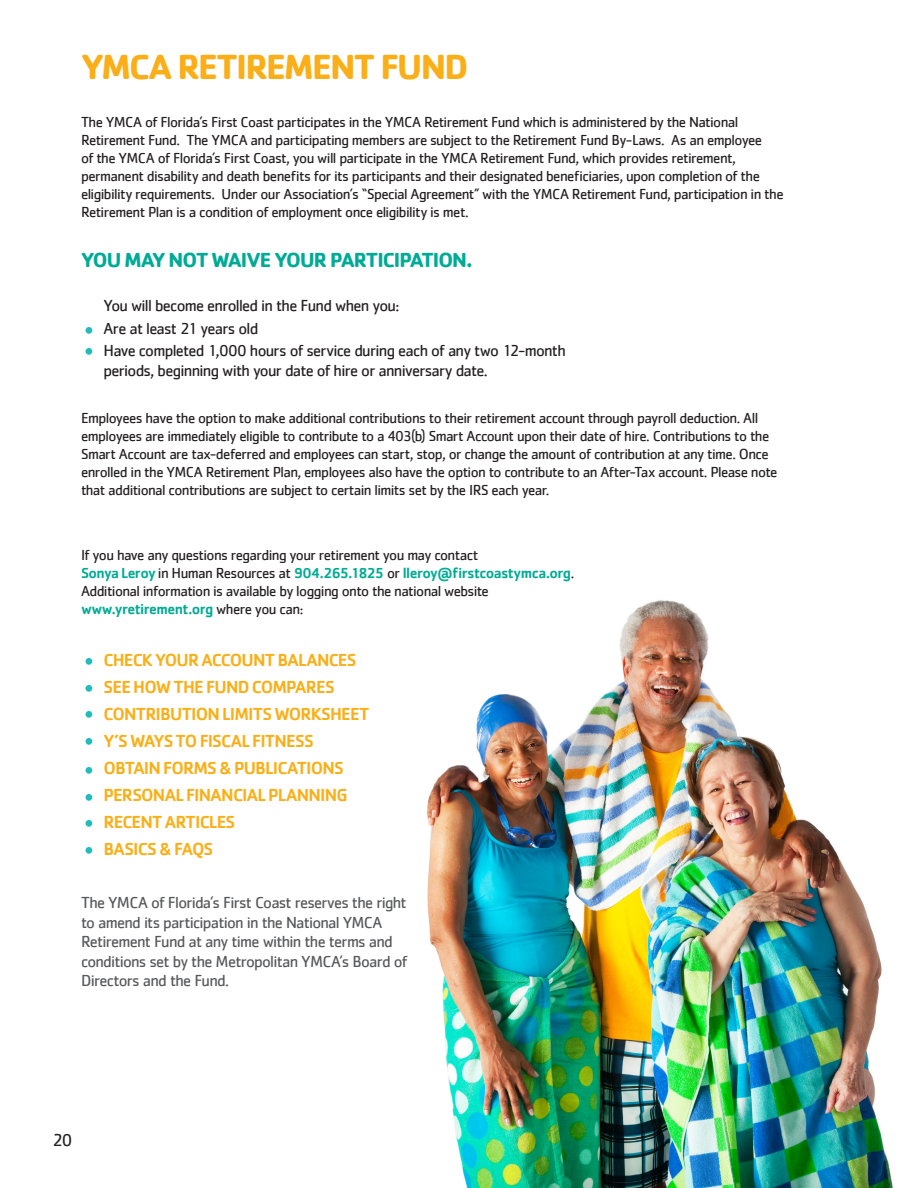
<style>
.page{position:relative;width:918px;height:1188px;background:#fff}
.page>*{position:absolute;margin:0;border:0;box-sizing:border-box;transform-origin:0 0}
.t1{font:700 36px "Cachet";letter-spacing:-.05em;color:#faaf18}
.no_hyphy{font:700 21px "Cachet";letter-spacing:-.045em;color:#00ab95}
.no_hyphy-2{font:500 18px "Cachet";letter-spacing:-.045em;color:#faaf18}
.no_hyphy-3{font:18px "Cachet";color:#231f20}
.t2{font:16.5px/19.5px "Cachet";letter-spacing:-.045em;color:#57585a}
.t3{font:16.5px/19.5px "Cachet";letter-spacing:-.045em;color:#231f20}
.no_hyphy-4{font:15px/18px "Cachet";letter-spacing:-.04em;color:#231f20}
.no_hyphy-5{font:500 15px "Cachet";letter-spacing:-.04em;color:#00ab95}
.s1{font-weight:400;color:#231f20}
</style>
<div class="page">
<img style="left:426px;top:600px;width:467px;height:588px">
<div style="left:86px;top:327px;width:6px;height:7px;background:#21bdbd;border-radius:50%"></div>
<div style="left:86px;top:348px;width:6px;height:7px;background:#21bdbd;border-radius:50%"></div>
<div style="left:86px;top:658px;width:6px;height:7px;background:#21bdbd;border-radius:50%"></div>
<div style="left:86px;top:767px;width:6px;height:7px;background:#21bdbd;border-radius:50%"></div>
<div style="left:86px;top:711px;width:6px;height:7px;background:#21bdbd;border-radius:50%"></div>
<div style="left:86px;top:820px;width:6px;height:7px;background:#21bdbd;border-radius:50%"></div>
<div style="left:86px;top:685px;width:6px;height:7px;background:#21bdbd;border-radius:50%"></div>
<div style="left:86px;top:794px;width:6px;height:7px;background:#21bdbd;border-radius:50%"></div>
<div style="left:86px;top:738px;width:6px;height:7px;background:#21bdbd;border-radius:50%"></div>
<div style="left:86px;top:847px;width:6px;height:7px;background:#21bdbd;border-radius:50%"></div>
<p class="t1" style="left:81px;top:44px;width:389px">YMCA RETIREMENT FUND</p>
<p class="no_hyphy-4" style="left:81px;top:113px;width:704px">The YMCA of Florida’s First Coast participates in the YMCA Retirement Fund which is administered by the National Retirement Fund. The YMCA and participating members are subject to the Retirement Fund By-Laws. As an employee<br>of the YMCA of Florida’s First Coast, you will participate in the YMCA Retirement Fund, which provides retirement, permanent disability and death benefits for its participants and their designated beneficiaries, upon completion of the eligibility requirements. Under our Association’s “Special Agreement” with the YMCA Retirement Fund, participation in the Retirement Plan is a condition of employment once eligibility is met.</p>
<p class="no_hyphy" style="left:81px;top:246px;width:393px">YOU MAY NOT WAIVE YOUR PARTICIPATION.</p>
<p class="t3" style="left:104px;top:296px;width:297px">You will become enrolled in the Fund when you:</p>
<p class="t3" style="left:104px;top:318px;width:156px">Are at least 21 years old</p>
<p class="t3" style="left:104px;top:341px;width:464px">Have completed 1,000 hours of service during each of any two 12-month periods, beginning with your date of hire or anniversary date.</p>
<p class="no_hyphy-4" style="left:81px;top:409px;width:698px">Employees have the option to make additional contributions to their retirement account through payroll deduction. All employees are immediately eligible to contribute to a 403(b) Smart Account upon their date of hire. Contributions to the Smart Account are tax-deferred and employees can start, stop, or change the amount of contribution at any time. Once enrolled in the YMCA Retirement Plan, employees also have the option to contribute to an After-Tax account. Please note that additional contributions are subject to certain limits set by the IRS each year.</p>
<p class="no_hyphy-4" style="left:81px;top:546px;width:399px">If you have any questions regarding your retirement you may contact</p>
<p class="no_hyphy-5" style="left:81px;top:564px;width:495px">Sonya Leroy <span class="s1">in Human Resources at</span> 904.265.1825 <span class="s1">or</span> lleroy@firstcoastymca.org<span class="s1">.</span></p>
<p class="no_hyphy-4" style="left:81px;top:582px;width:409px">Additional information is available by logging onto the national website</p>
<p class="no_hyphy-5" style="left:81px;top:600px;width:224px">www.yretirement.org <span class="s1">where you can:</span></p>
<p class="no_hyphy-2" style="left:104px;top:649px;width:255px">CHECK YOUR ACCOUNT BALANCES</p>
<p class="no_hyphy-2" style="left:104px;top:676px;width:233px">SEE HOW THE FUND COMPARES</p>
<p class="no_hyphy-2" style="left:104px;top:703px;width:268px">CONTRIBUTION LIMITS WORKSHEET</p>
<p class="no_hyphy-2" style="left:104px;top:730px;width:212px">Y’S WAYS TO FISCAL FITNESS</p>
<p class="no_hyphy-2" style="left:104px;top:757px;width:242px">OBTAIN FORMS &amp; PUBLICATIONS</p>
<p class="no_hyphy-2" style="left:104px;top:784px;width:246px">PERSONAL FINANCIAL PLANNING</p>
<p class="no_hyphy-2" style="left:104px;top:811px;width:133px">RECENT ARTICLES</p>
<p class="no_hyphy-2" style="left:104px;top:838px;width:111px">BASICS &amp; FAQS</p>
<p class="t2" style="left:81px;top:893px;width:328px">The YMCA of Florida’s First Coast reserves the right to amend its participation in the National YMCA Retirement Fund at any time within the terms and conditions set by the Metropolitan YMCA’s Board of Directors and the Fund.</p>
<p class="no_hyphy-3" style="left:52px;top:1130px;width:21px">20</p>
</div>
